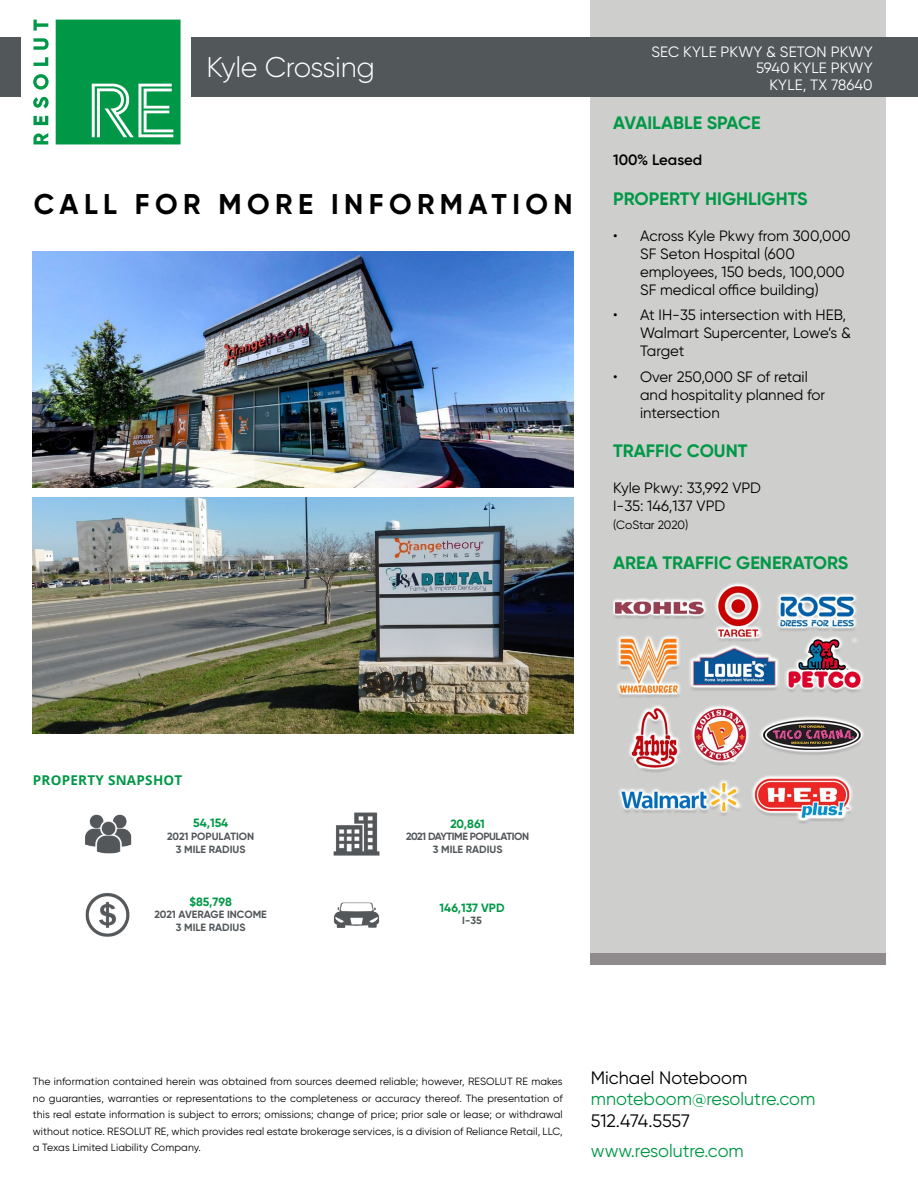
<style>
.page{position:relative;width:918px;height:1188px;background:#fff}
.page>*{position:absolute;margin:0;border:0;box-sizing:border-box;transform-origin:0 0}
.t1{font:700 28.5px "Gilroy";letter-spacing:.19em;color:#000}
.t2{font:300 28.5px "Gilroy";letter-spacing:-.015em;color:#fff}
.t3{font:700 18px "Gilroy";color:#009846}
.t4{font:18px "Gilroy";color:#009846}
.t5{font:18px "Gilroy";color:#000}
.t6{font:15px/18px "Gilroy";color:#000}
.t7{font:15px/16.5px "Gilroy";letter-spacing:.01em;color:#fff;text-align:right}
.t8{font:600 15px "Gilroy";letter-spacing:-.005em;color:#000}
.t9{font:700 13.5px "Open Sans";letter-spacing:.02em;color:#009846}
.t10{font:700 12px "Gilroy";color:#009846}
.t11{font:12px "Gilroy";letter-spacing:-.01em;color:#000}
.t12{font:10.5px/16.5px "Gilroy";letter-spacing:.01em;color:#000;text-align:justify}
.t13{font:700 10.5px/12.6px "Gilroy";color:#52575a;text-align:center}
.t14{font:700 10.5px/12.6px "Gilroy";letter-spacing:-.04em;color:#52575a;text-align:center}
</style>
<div class="page">
<div style="left:591px;top:0;width:295px;height:954px;background:#cecfcd"></div>
<div style="left:590px;top:953px;width:296px;height:12px;background:#8f8b8c"></div>
<div style="left:0;top:37px;width:918px;height:60px;background:#52575a"></div>
<div style="left:22px;top:14px;width:169px;height:134px;background:#fff"></div>
<svg style="left:33px;top:20px;width:148px;height:124px"></svg>
<img style="left:85px;top:814px;width:47px;height:40px">
<img style="left:85px;top:893px;width:45px;height:44px">
<img style="left:333px;top:812px;width:47px;height:44px">
<img style="left:333px;top:902px;width:47px;height:26px">
<img style="left:613px;top:583px;width:251px;height:241px">
<img style="left:33px;top:252px;width:541px;height:236px">
<img style="left:33px;top:497px;width:541px;height:236px">
<h1 class="t2" style="left:207px;top:49px;width:170px">Kyle Crossing</h1>
<h3 class="t7" style="left:651px;top:43px;width:223px">SEC KYLE PKWY &amp; SETON PKWY<br>5940 KYLE PKWY<br>KYLE, TX 78640</h3>
<h1 class="t1" style="left:34px;top:186px;width:540px">CALL FOR MORE INFORMATION</h1>
<h2 class="t3" style="left:613px;top:112px;width:149px">AVAILABLE SPACE</h2>
<h3 class="t8" style="left:613px;top:151px;width:91px">100% Leased</h3>
<h2 class="t3" style="left:613px;top:187px;width:196px">PROPERTY HIGHLIGHTS</h2>
<h3 class="t6" style="left:640px;top:226px;width:212px;text-indent:-27px">• Across Kyle Pkwy from 300,000<br>SF Seton Hospital (600 employees, 150 beds, 100,000<br>SF medical office building)</h3>
<h3 class="t6" style="left:640px;top:306px;width:212px;text-indent:-27px">• At IH-35 intersection with HEB,<br>Walmart Supercenter, Lowe’s &amp;<br>Target</h3>
<h3 class="t6" style="left:640px;top:367px;width:187px;text-indent:-27px">• Over 250,000 SF of retail and hospitality planned for intersection</h3>
<h2 class="t3" style="left:613px;top:440px;width:136px">TRAFFIC COUNT</h2>
<h3 class="t6" style="left:613px;top:479px;width:150px">Kyle Pkwy: 33,992 VPD<br>I-35: 146,137 VPD</h3>
<p class="t11" style="left:613px;top:518px;width:77px">(CoStar 2020)</p>
<h2 class="t3" style="left:613px;top:552px;width:237px">AREA TRAFFIC GENERATORS</h2>
<p class="t9" style="left:33px;top:771px;width:151px">PROPERTY SNAPSHOT</p>
<p class="t10" style="left:193px;top:816px;width:37px">54,154</p>
<p class="t13" style="left:167px;top:830px;width:89px">2021 POPULATION<br>3 MILE RADIUS</p>
<p class="t10" style="left:190px;top:894px;width:44px">$85,798</p>
<p class="t13" style="left:155px;top:908px;width:114px">2021 AVERAGE INCOME<br>3 MILE RADIUS</p>
<p class="t10" style="left:450px;top:816px;width:36px">20,861</p>
<p class="t14" style="left:406px;top:830px;width:124px">2021 DAYTIME POPULATION<br>3 MILE RADIUS</p>
<p class="t10" style="left:440px;top:900px;width:67px">146,137 VPD</p>
<p class="t13" style="left:462px;top:914px;width:21px">I-35</p>
<p class="t12" style="left:33px;top:1073px;width:532px">The information contained herein was obtained from sources deemed reliable; however, RESOLUT RE makes no guaranties, warranties or representations to the completeness or accuracy thereof. The presentation of this real estate information is subject to errors; omissions; change of price; prior sale or lease; or withdrawal without notice. RESOLUT RE, which provides real estate brokerage services, is a division of Reliance Retail, LLC, a Texas Limited Liability Company.</p>
<h2 class="t5" style="left:591px;top:1066px;width:158px">Michael Noteboom</h2>
<h2 class="t4" style="left:591px;top:1088px;width:226px">mnoteboom@resolutre.com</h2>
<h2 class="t5" style="left:591px;top:1110px;width:101px">512.474.5557</h2>
<h2 class="t4" style="left:591px;top:1140px;width:155px">www.resolutre.com</h2>
</div>
